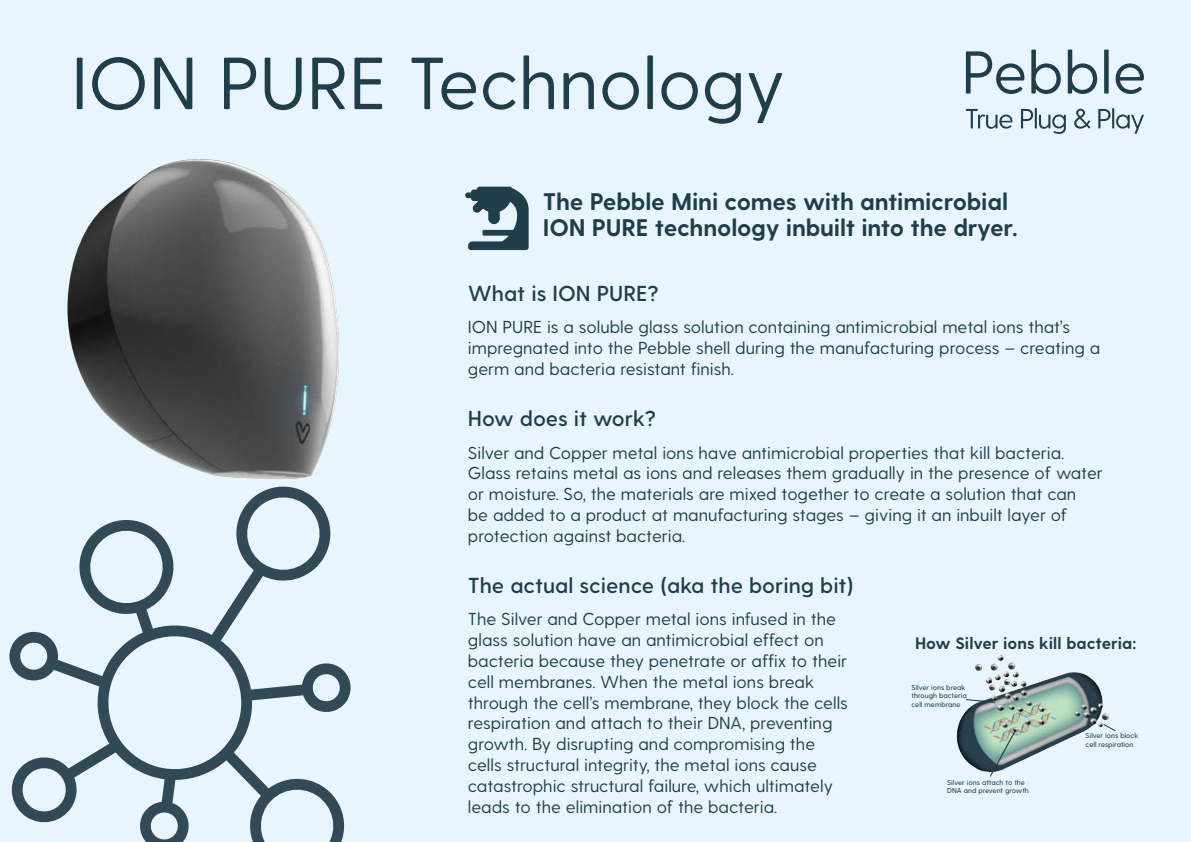
<style>
.page{position:relative;width:1191px;height:842px;background:#e9f5fc}
.page>*{position:absolute;margin:0;border:0;box-sizing:border-box;transform-origin:0 0}
.t1{font:73.6px "Greycliff CF";color:#1f3e4c}
.t2{font:700 24px/25.8px "Greycliff CF";letter-spacing:-.01em;color:#1f3e4c}
.t3{font:600 21.6px "Greycliff CF";color:#1f3e4c}
.t4{font:17.4px/20.8px "Greycliff CF";color:#1f3e4c}
.t5{font:700 16.6px "Greycliff CF";color:#1f3e4c}
.t6{font:500 7.2px/8.6px "Greycliff CF";color:#1f3e4c}
</style>
<div class="page">
<svg style="left:9px;top:585px;width:342px;height:257px"></svg>
<svg style="left:504px;top:187px;width:24px;height:63px"></svg>
<svg style="left:966px;top:51px;width:58px;height:43px"></svg>
<svg style="left:1031px;top:50px;width:29px;height:44px"></svg>
<svg style="left:1067px;top:50px;width:30px;height:44px"></svg>
<svg style="left:1104px;top:50px;width:4px;height:44px"></svg>
<svg style="left:1115px;top:63px;width:28px;height:31px"></svg>
<svg style="left:966px;top:109px;width:46px;height:20px"></svg>
<svg style="left:1021px;top:109px;width:12px;height:19px"></svg>
<hr style="left:1034px;top:108px;width:2px;height:20px;background:#1f3e4c">
<svg style="left:1039px;top:115px;width:26px;height:19px"></svg>
<svg style="left:1074px;top:109px;width:16px;height:20px"></svg>
<svg style="left:1098px;top:109px;width:12px;height:19px"></svg>
<hr style="left:1112px;top:108px;width:2px;height:20px;background:#1f3e4c">
<svg style="left:1116px;top:115px;width:28px;height:19px"></svg>
<img style="left:67px;top:159px;width:437px;height:426px">
<img style="left:956px;top:655px;width:160px;height:117px">
<svg style="left:965px;top:699px;width:30px;height:4px"></svg>
<svg style="left:989px;top:731px;width:26px;height:46px"></svg>
<svg style="left:1103px;top:724px;width:13px;height:7px"></svg>
<h1 class="t1" style="left:71px;top:40px;width:715px">ION PURE Technology</h1>
<h2 class="t2" style="left:543px;top:190px;width:476px">The Pebble Mini comes with antimicrobial<br>ION PURE technology inbuilt into the dryer.</h2>
<p class="t3" style="left:468px;top:281px;width:192px">What is ION PURE?</p>
<p class="t4" style="left:468px;top:317px;width:634px">ION PURE is a soluble glass solution containing antimicrobial metal ions that’s impregnated into the Pebble shell during the manufacturing process – creating a germ and bacteria resistant finish.</p>
<p class="t3" style="left:468px;top:406px;width:190px">How does it work?</p>
<p class="t4" style="left:468px;top:442px;width:636px">Silver and Copper metal ions have antimicrobial properties that kill bacteria.<br>Glass retains metal as ions and releases them gradually in the presence of water or moisture. So, the materials are mixed together to create a solution that can<br>be added to a product at manufacturing stages – giving it an inbuilt layer of protection against bacteria.</p>
<p class="t3" style="left:468px;top:573px;width:387px">The actual science (aka the boring bit)</p>
<p class="t4" style="left:468px;top:609px;width:381px">The Silver and Copper metal ions infused in the glass solution have an antimicrobial effect on bacteria because they penetrate or affix to their cell membranes. When the metal ions break through the cell’s membrane, they block the cells respiration and attach to their DNA, preventing growth. By disrupting and compromising the cells structural integrity, the metal ions cause catastrophic structural failure, which ultimately leads to the elimination of the bacteria.</p>
<p class="t5" style="left:915px;top:633px;width:223px">How Silver ions kill bacteria:</p>
<p class="t6" style="left:911px;top:683px;width:57px">Silver ions break through bacteria cell membrane</p>
<p class="t6" style="left:1085px;top:732px;width:54px">Silver ions block cell respiration</p>
<p class="t6" style="left:947px;top:778px;width:83px">Silver ions attach to the<br>DNA and prevent growth</p>
</div>
